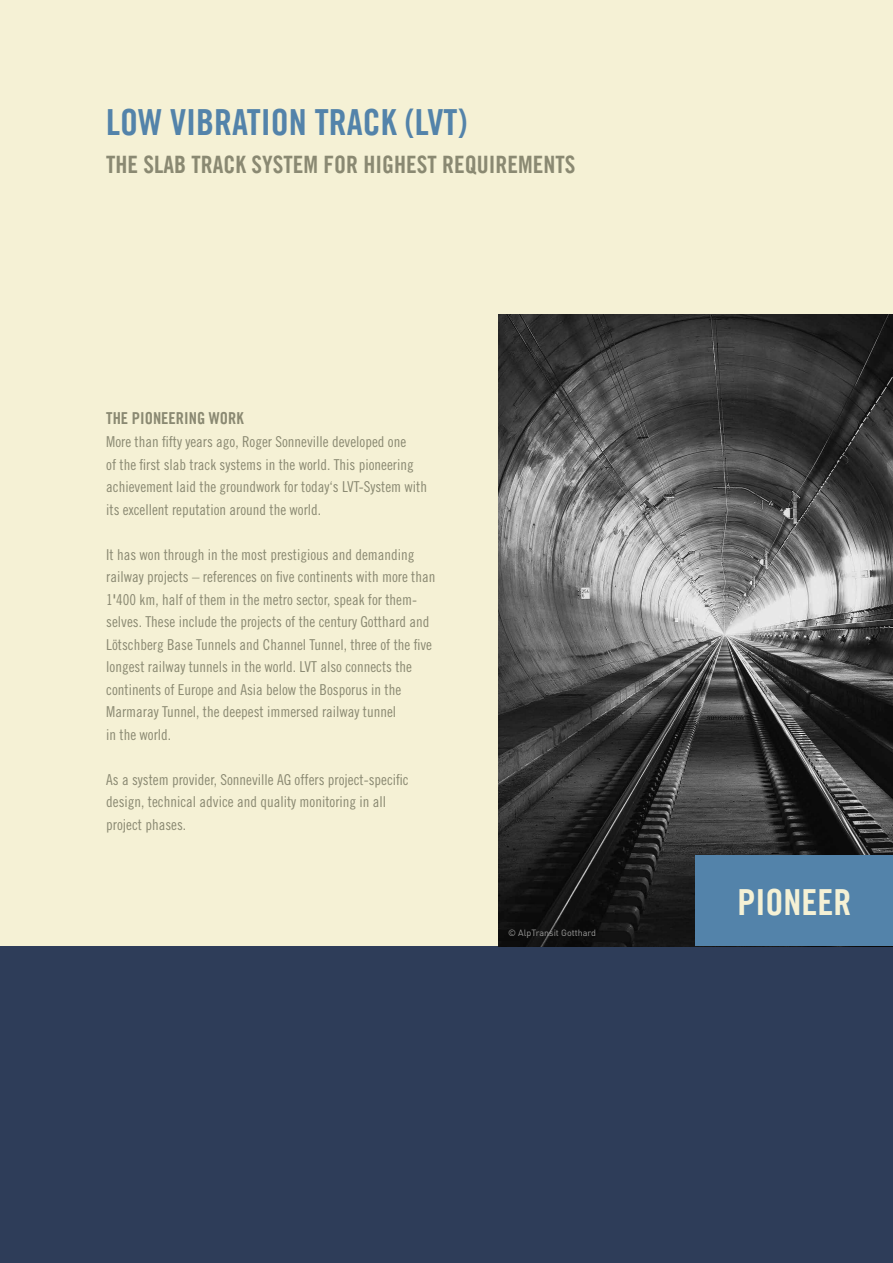
<style>
.page{position:relative;width:893px;height:1263px;background:#f5f1d5}
.page>*{position:absolute;margin:0;border:0;box-sizing:border-box;transform-origin:0 0}
.t1{font:36px "Trade Gothic Bold Cond Twenty";color:#5383aa}
.t2{font:36px "Trade Gothic Bold Cond Twenty";color:#f5f1d5}
.t3{font:24px "Trade Gothic Bold Cond Twenty";color:#8a8972}
.t4{font:16.5px "Trade Gothic Bold Cond Twenty";color:#8a8972}
.t5{font:15px/22.5px "Trade Gothic Cond Eighteen";color:#8a8972}
.t6{font:9px "DIN Pro";color:#9d9d9c}
.s1{font-family:"Trade Gothic Bold Cond Twenty"}
</style>
<div class="page">
<div style="left:0;top:946px;width:893px;height:317px;background:#2e3d59"></div>
<img style="left:499px;top:315px;width:394px;height:631px">
<div style="left:696px;top:855px;width:197px;height:91px;background:#5383aa"></div>
<h1 class="t1" style="left:106px;top:100px;width:363px">LOW VIBRATION TRACK (LVT)</h1>
<h2 class="t3" style="left:106px;top:149px;width:471px">THE SLAB TRACK SYSTEM FOR HIGHEST REQUIREMENTS</h2>
<p class="t4" style="left:106px;top:409px;width:139px">THE PIONEERING WORK</p>
<p class="t5" style="left:106px;top:430px;width:322px">More than fifty years ago, Roger Sonneville developed one<br>of the first slab track systems in the world. This pioneering achievement laid the groundwork for today‘s LVT-System with its excellent reputation around the world.</p>
<p class="t5" style="left:106px;top:543px;width:331px">It has won through in the most prestigious and demanding railway projects – references on five continents with more than 1<span class="s1">'</span>400 km, half of them in the metro sector, speak for them&shy;selves. These include the projects of the century Gotthard and Lötschberg Base Tunnels and Channel Tunnel, three of the five longest railway tunnels in the world. LVT also connects the continents of Europe and Asia below the Bosporus in the Marmaray Tunnel, the deepest immersed railway tunnel<br>in the world.</p>
<p class="t5" style="left:106px;top:768px;width:304px">As a system provider, Sonneville AG offers project-specific design, technical advice and quality monitoring in all project phases.</p>
<p class="t6" style="left:508px;top:926px;width:89px">© AlpTransit Gotthard</p>
<h1 class="t2" style="left:737px;top:881px;width:115px">PIONEER</h1>
</div>
